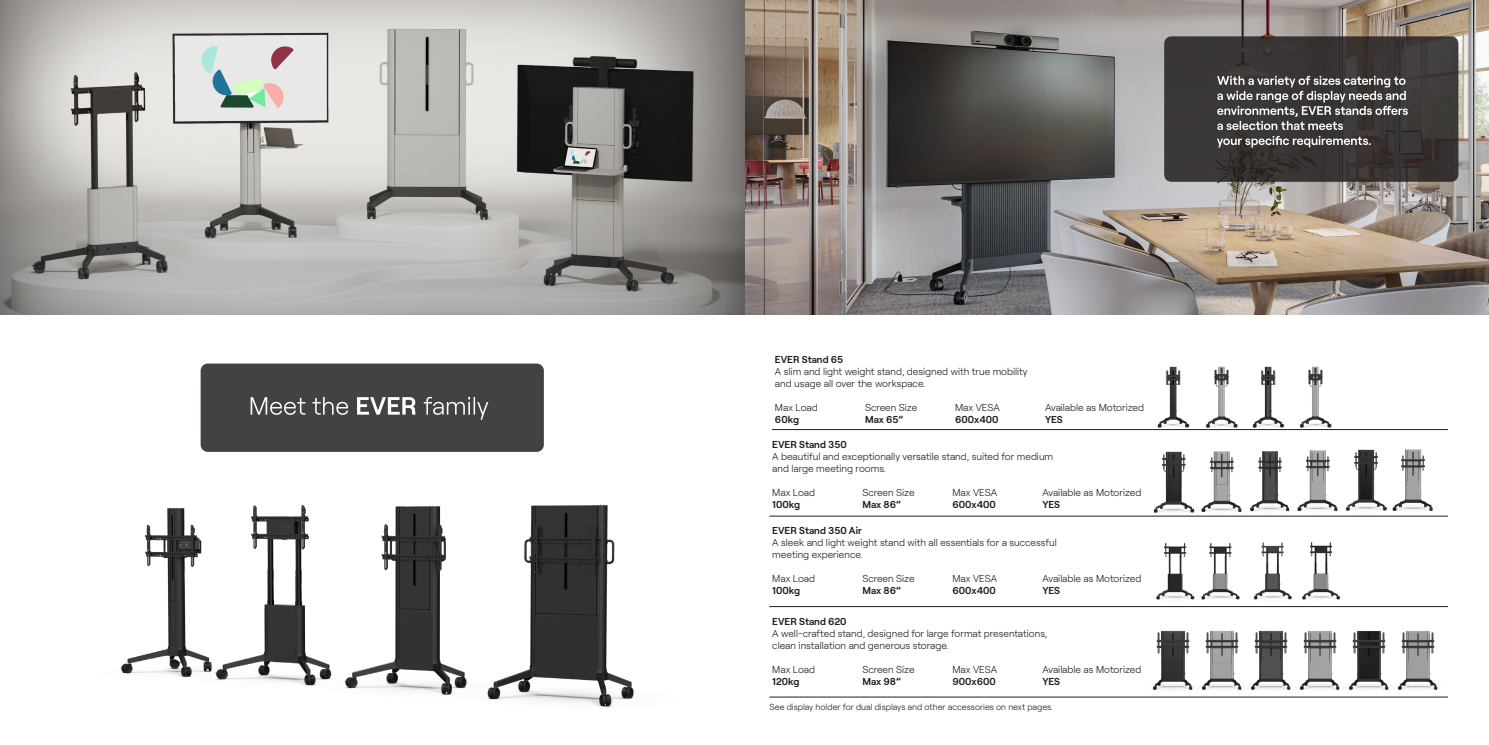
<style>
.page{position:relative;width:1489px;height:745px;background:#fff}
.page>*{position:absolute;margin:0;border:0;box-sizing:border-box;transform-origin:0 0}
.t1{font:300 25px "Roobert";color:#fff}
.t2{font:600 12.5px/15px "Roobert";color:#fff}
.t3{font:300 10px/12px "Roobert";color:#231f20}
.t4{font:600 10px "Roobert";color:#231f20}
.t5{font:300 8.75px "Roobert";color:#231f20}
.s1{font-weight:600}
</style>
<div class="page">
<img style="left:1303px;top:450px;width:41px;height:67px">
<img style="left:1183px;top:451px;width:49px;height:66px">
<img style="left:1392px;top:449px;width:41px;height:62px">
<img style="left:744px;top:0;width:744px;height:314px">
<svg style="left:1164px;top:36px;width:294px;height:146px;background:#3a3535"></svg>
<img style="left:1232px;top:366px;width:47px;height:65px">
<img style="left:1154px;top:366px;width:45px;height:65px">
<hr style="left:772px;top:429px;width:675px;height:1px;background:#231f20">
<hr style="left:769px;top:515px;width:678px;height:1px;background:#231f20">
<hr style="left:769px;top:606px;width:678px;height:1px;background:#231f20">
<img style="left:1330px;top:449px;width:58px;height:65px">
<img style="left:1153px;top:451px;width:52px;height:64px">
<img style="left:1232px;top:451px;width:71px;height:66px">
<hr style="left:769px;top:696px;width:678px;height:1px;background:#231f20">
<img style="left:1201px;top:542px;width:34px;height:58px">
<img style="left:1156px;top:542px;width:39px;height:58px">
<img style="left:1305px;top:542px;width:36px;height:58px">
<img style="left:1235px;top:542px;width:70px;height:58px">
<img style="left:1279px;top:366px;width:58px;height:65px">
<img style="left:1185px;top:366px;width:62px;height:64px">
<img style="left:1132px;top:630px;width:49px;height:68px">
<img style="left:1360px;top:631px;width:16px;height:67px">
<img style="left:1261px;top:631px;width:18px;height:67px">
<img style="left:1279px;top:630px;width:81px;height:68px">
<img style="left:1376px;top:630px;width:72px;height:68px">
<img style="left:1181px;top:630px;width:80px;height:68px">
<img style="left:120px;top:451px;width:514px;height:256px">
<img style="left:0;top:0;width:744px;height:314px">
<div style="left:201px;top:363px;width:343px;height:88px;background:#444142;border-radius:7px"></div>
<p class="t1" style="left:249px;top:387px;width:241px">Meet the <span class="s1">EVER</span> family</p>
<p class="t2" style="left:1216px;top:72px;width:193px">With a variety of sizes catering to a wide range of display needs and environments, EVER stands offers a selection that meets<br>your specific requirements.</p>
<p class="t4" style="left:775px;top:351px;width:70px">EVER Stand 65</p>
<p class="t3" style="left:775px;top:364px;width:254px">A slim and light weight stand, designed with true mobility and usage all over the workspace.</p>
<p class="t3" style="left:775px;top:400px;width:44px">Max Load</p>
<p class="t3" style="left:865px;top:400px;width:54px">Screen Size</p>
<p class="t3" style="left:955px;top:400px;width:46px">Max VESA</p>
<p class="t3" style="left:1045px;top:400px;width:100px">Available as Motorized</p>
<p class="t4" style="left:775px;top:411px;width:26px">60kg</p>
<p class="t4" style="left:865px;top:411px;width:40px">Max 65”</p>
<p class="t4" style="left:955px;top:411px;width:45px">600x400</p>
<p class="t4" style="left:1045px;top:411px;width:19px">YES</p>
<p class="t4" style="left:772px;top:436px;width:76px">EVER Stand 350</p>
<p class="t3" style="left:772px;top:449px;width:282px">A beautiful and exceptionally versatile stand, suited for medium and large meeting rooms.</p>
<p class="t3" style="left:772px;top:485px;width:44px">Max Load</p>
<p class="t3" style="left:862px;top:485px;width:54px">Screen Size</p>
<p class="t3" style="left:952px;top:485px;width:46px">Max VESA</p>
<p class="t3" style="left:1042px;top:485px;width:100px">Available as Motorized</p>
<p class="t4" style="left:772px;top:496px;width:29px">100kg</p>
<p class="t4" style="left:862px;top:496px;width:40px">Max 86”</p>
<p class="t4" style="left:952px;top:496px;width:45px">600x400</p>
<p class="t4" style="left:1042px;top:496px;width:19px">YES</p>
<p class="t4" style="left:772px;top:522px;width:91px">EVER Stand 350 Air</p>
<p class="t3" style="left:772px;top:535px;width:286px">A sleek and light weight stand with all essentials for a successful meeting experience.</p>
<p class="t3" style="left:772px;top:571px;width:44px">Max Load</p>
<p class="t3" style="left:862px;top:571px;width:54px">Screen Size</p>
<p class="t3" style="left:952px;top:571px;width:46px">Max VESA</p>
<p class="t3" style="left:1042px;top:571px;width:100px">Available as Motorized</p>
<p class="t4" style="left:772px;top:582px;width:29px">100kg</p>
<p class="t4" style="left:862px;top:582px;width:40px">Max 86”</p>
<p class="t4" style="left:952px;top:582px;width:45px">600x400</p>
<p class="t4" style="left:1042px;top:582px;width:19px">YES</p>
<p class="t4" style="left:772px;top:613px;width:76px">EVER Stand 620</p>
<p class="t3" style="left:772px;top:626px;width:276px">A well-crafted stand, designed for large format presentations, clean installation and generous storage.</p>
<p class="t3" style="left:772px;top:662px;width:44px">Max Load</p>
<p class="t3" style="left:862px;top:662px;width:54px">Screen Size</p>
<p class="t3" style="left:952px;top:662px;width:46px">Max VESA</p>
<p class="t3" style="left:1042px;top:662px;width:100px">Available as Motorized</p>
<p class="t4" style="left:772px;top:673px;width:29px">120kg</p>
<p class="t4" style="left:862px;top:673px;width:40px">Max 98”</p>
<p class="t4" style="left:952px;top:673px;width:45px">900x600</p>
<p class="t4" style="left:1042px;top:673px;width:19px">YES</p>
<p class="t5" style="left:769px;top:700px;width:285px">See display holder for dual displays and other accessories on next pages.</p>
</div>
